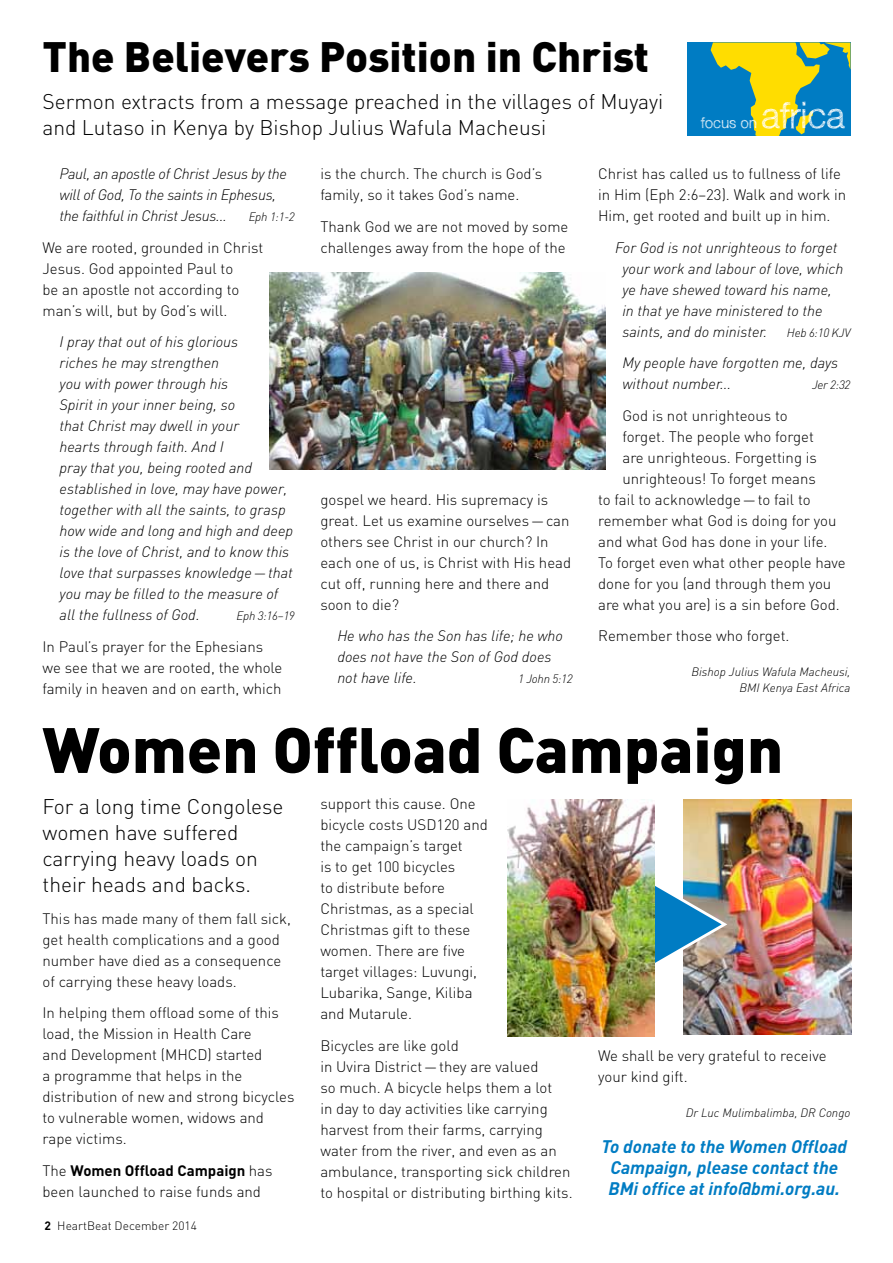
<style>
.page{position:relative;width:893px;height:1263px;background:#fff}
.page>*{position:absolute;margin:0;border:0;box-sizing:border-box;transform-origin:0 0}
.t1{font:900 63px "DIN";color:#000}
.t2{font:900 42px "DIN";color:#000}
.t3{font:300 36px "Sketchetik";color:#fff}
.t4{font:300 21px/26.2px "DIN";color:#000}
.t5{font:italic 700 18px/21px "DIN";color:#007cc3;text-align:center}
.t6{font:300 15px/21px "DIN";color:#000}
.t7{font:italic 300 15px/21px "DIN";color:#000}
.t8{font:italic 300 15px/21px "DIN";letter-spacing:-.02em;color:#000}
.t9{font:300 15px "Sketchetik";color:#fff}
.t10{font:italic 300 12px/16.8px "DIN";color:#000;text-align:right}
.t11{font:300 12px "DIN";color:#000}
.s1{font-weight:700}
</style>
<div class="page">
<svg style="left:687px;top:43px;width:163px;height:93px;background:#60a078"></svg>
<div style="left:774px;top:85px;width:16px;height:16px;background:#fd0"></div>
<img style="left:269px;top:272px;width:336px;height:198px">
<img style="left:684px;top:799px;width:167px;height:236px">
<img style="left:655px;top:875px;width:73px;height:98px">
<img style="left:508px;top:799px;width:147px;height:238px">
<h2 class="t2" style="left:43px;top:29px;width:608px">The Believers Position in Christ</h2>
<h3 class="t4" style="left:43px;top:88px;width:622px">Sermon extracts from a message preached in the villages of Muyayi and Lutaso in Kenya by Bishop Julius Wafula Macheusi</h3>
<p class="t8" style="left:60px;top:163px;width:229px">Paul, an apostle of Christ Jesus by the will of God, To the saints in Ephesus, the faithful in Christ Jesus...</p>
<h3 class="t3" style="left:761px;top:93px;width:85px">africa</h3>
<p class="t9" style="left:701px;top:114px;width:58px">focus on</p>
<p class="t6" style="left:598px;top:163px;width:250px">Christ has called us to fullness of life in Him (Eph 2:6–23). Walk and work in<br>Him, get rooted and built up in him.</p>
<p class="t7" style="left:622px;top:237px;width:223px;text-indent:-7px">For God is not unrighteous to forget your work and labour of love, which ye have shewed toward his name, in that ye have ministered to the saints, and do minister.</p>
<p class="t6" style="left:320px;top:163px;width:223px">is the church. The church is God’s family, so it takes God’s name.</p>
<p class="t6" style="left:320px;top:216px;width:250px">Thank God we are not moved by some challenges away from the hope of the</p>
<p class="t10" style="left:249px;top:208px;width:48px">Eph 1:1-2</p>
<p class="t6" style="left:43px;top:237px;width:222px">We are rooted, grounded in Christ<br>Jesus. God appointed Paul to<br>be an apostle not according to man’s will, but by God’s will.</p>
<p class="t7" style="left:60px;top:331px;width:235px">I pray that out of his glorious<br>riches he may strengthen<br>you with power through his<br>Spirit in your inner being, so<br>that Christ may dwell in your<br>hearts through faith. And I<br>pray that you, being rooted and established in love, may have power, together with all the saints, to grasp how wide and long and high and deep is the love of Christ, and to know this love that surpasses knowledge—that you may be filled to the measure of all the fullness of God.</p>
<p class="t10" style="left:787px;top:324px;width:65px">Heb 6:10 KJV</p>
<p class="t7" style="left:622px;top:352px;width:217px">My people have forgotten me, days without number...</p>
<p class="t10" style="left:812px;top:376px;width:40px">Jer 2:32</p>
<p class="t6" style="left:622px;top:405px;width:167px">God is not unrighteous to</p>
<p class="t6" style="left:622px;top:426px;width:193px">forget. The people who forget</p>
<p class="t6" style="left:622px;top:447px;width:196px">are unrighteous. Forgetting is</p>
<p class="t6" style="left:622px;top:468px;width:195px">unrighteous! To forget means</p>
<p class="t6" style="left:598px;top:489px;width:214px">to fail to acknowledge—to fail to</p>
<p class="t6" style="left:598px;top:510px;width:240px">remember what God is doing for you</p>
<p class="t6" style="left:598px;top:531px;width:231px">and what God has done in your life.</p>
<p class="t6" style="left:598px;top:552px;width:249px">To forget even what other people have</p>
<p class="t6" style="left:598px;top:573px;width:235px">done for you (and through them you</p>
<p class="t6" style="left:598px;top:594px;width:243px">are what you are) is a sin before God.</p>
<p class="t6" style="left:598px;top:625px;width:193px">Remember those who forget.</p>
<p class="t10" style="left:691px;top:663px;width:160px">Bishop Julius Wafula Macheusi,<br>BMI Kenya East Africa</p>
<p class="t6" style="left:320px;top:489px;width:252px">gospel we heard. His supremacy is great. Let us examine ourselves—can others see Christ in our church? In each one of us, is Christ with His head cut off, running here and there and soon to die?</p>
<p class="t7" style="left:337px;top:625px;width:227px">He who has the Son has life; he who does not have the Son of God does not have life.</p>
<p class="t10" style="left:236px;top:607px;width:60px">Eph 3:16–19</p>
<p class="t6" style="left:43px;top:636px;width:241px">In Paul’s prayer for the Ephesians we see that we are rooted, the whole family in heaven and on earth, which</p>
<p class="t10" style="left:518px;top:670px;width:56px">1 John 5:12</p>
<h1 class="t1" style="left:43px;top:708px;width:742px">Women Offload Campaign</h1>
<h3 class="t4" style="left:43px;top:793px;width:242px">For a long time Congolese women have suffered carrying heavy loads on their heads and backs.</h3>
<p class="t6" style="left:43px;top:908px;width:250px">This has made many of them fall sick, get health complications and a good number have died as a consequence of carrying these heavy loads.</p>
<p class="t6" style="left:43px;top:1002px;width:253px">In helping them offload some of this load, the Mission in Health Care<br>and Development (MHCD) started<br>a programme that helps in the distribution of new and strong bicycles to vulnerable women, widows and rape victims.</p>
<p class="t6" style="left:43px;top:1160px;width:232px">The <span class="s1">Women Offload Campaign</span> has been launched to raise funds and</p>
<p class="t6" style="left:320px;top:793px;width:169px">support this cause. One bicycle costs USD120 and the campaign’s target<br>is to get 100 bicycles<br>to distribute before<br>Christmas, as a special<br>Christmas gift to these women. There are five target villages: Luvungi,<br>Lubarika, Sange, Kiliba and Mutarule.</p>
<p class="t6" style="left:320px;top:1035px;width:254px">Bicycles are like gold<br>in Uvira District—they are valued<br>so much. A bicycle helps them a lot<br>in day to day activities like carrying harvest from their farms, carrying water from the river, and even as an ambulance, transporting sick children to hospital or distributing birthing kits.</p>
<p class="t6" style="left:598px;top:1045px;width:230px">We shall be very grateful to receive your kind gift.</p>
<p class="t10" style="left:686px;top:1104px;width:166px">Dr Luc Mulimbalimba, DR Congo</p>
<p class="t5" style="left:601px;top:1136px;width:247px">To donate to the Women Offload<br>Campaign, please contact the<br>BMi office at info@bmi.org.au.</p>
<p class="t11" style="left:45px;top:1218px;width:154px"><span class="s1">2</span> HeartBeat December 2014</p>
</div>
